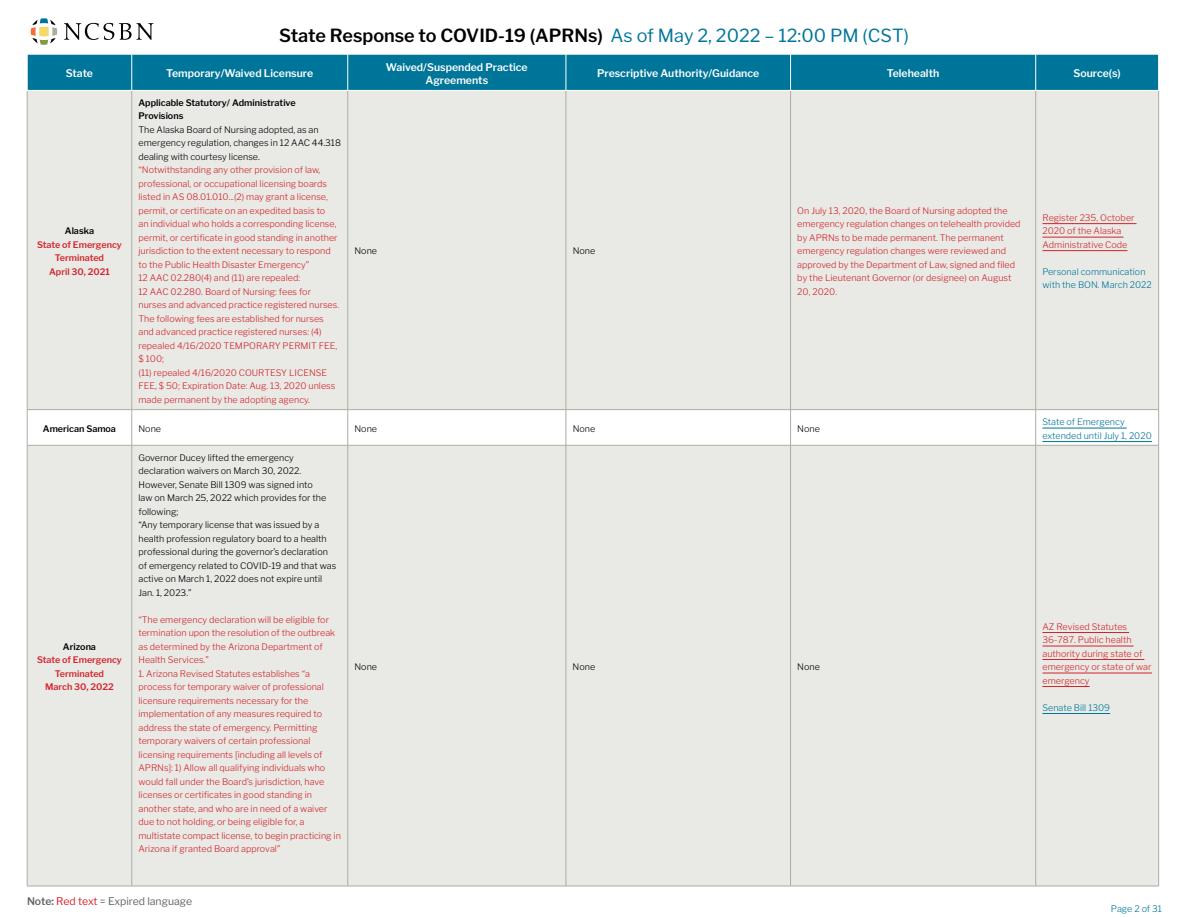
<style>
.page{position:relative;width:1188px;height:918px;background:#fff}
.page>*{position:absolute;margin:0;border:0;box-sizing:border-box;transform-origin:0 0}
.t1{font:600 18px "Libre Franklin";color:#000}
.t2{font:600 10.5px/12.6px "Libre Franklin";color:#fff;text-align:center}
.t3{font:10.5px "Libre Franklin";color:#636466}
.t4{font:300 9px/13.5px "Libre Franklin";color:#d2232a}
.t5{font:300 9px/13.5px "Libre Franklin";color:#000}
.t6{font:300 9px/13.5px "Libre Franklin";color:#00759a}
.t7{font:600 9px/13.5px "Libre Franklin";color:#d2232a;text-align:center}
.t8{font:600 9px/13.5px "Libre Franklin";color:#000}
.s1{font-weight:400;color:#00759a}
.s2{font-weight:600}
.s3{color:#d2232a}
</style>
<div class="page">
<svg style="left:31px;top:18px;width:26px;height:27px"></svg>
<svg style="left:64px;top:23px;width:90px;height:17px"></svg>
<div style="left:28px;top:55px;width:1130px;height:35px;background:#00759a"></div>
<div style="left:28px;top:91px;width:1130px;height:795px;background:#e9eae6"></div>
<svg style="left:28px;top:410px;width:1130px;height:35px"></svg>
<hr style="left:27px;top:91px;width:1px;height:318px;background:#a6afa2">
<hr style="left:132px;top:91px;width:1px;height:318px;background:#a6afa2">
<hr style="left:348px;top:91px;width:1px;height:318px;background:#a6afa2">
<hr style="left:566px;top:91px;width:1px;height:318px;background:#a6afa2">
<hr style="left:790px;top:91px;width:1px;height:318px;background:#a6afa2">
<hr style="left:1035px;top:91px;width:1px;height:318px;background:#a6afa2">
<hr style="left:1158px;top:91px;width:1px;height:318px;background:#a6afa2">
<hr style="left:27px;top:409px;width:105px;height:1px;background:#a6afa2">
<hr style="left:27px;top:410px;width:1px;height:35px;background:#a6afa2">
<hr style="left:132px;top:409px;width:216px;height:1px;background:#a6afa2">
<hr style="left:132px;top:410px;width:1px;height:35px;background:#a6afa2">
<hr style="left:348px;top:409px;width:218px;height:1px;background:#a6afa2">
<hr style="left:348px;top:410px;width:1px;height:35px;background:#a6afa2">
<hr style="left:566px;top:409px;width:225px;height:1px;background:#a6afa2">
<hr style="left:566px;top:410px;width:1px;height:35px;background:#a6afa2">
<hr style="left:791px;top:409px;width:245px;height:1px;background:#a6afa2">
<hr style="left:790px;top:410px;width:1px;height:35px;background:#a6afa2">
<hr style="left:1036px;top:409px;width:123px;height:1px;background:#a6afa2">
<hr style="left:1035px;top:410px;width:1px;height:35px;background:#a6afa2">
<hr style="left:1158px;top:410px;width:1px;height:35px;background:#a6afa2">
<hr style="left:27px;top:445px;width:105px;height:1px;background:#a6afa2">
<hr style="left:27px;top:446px;width:1px;height:440px;background:#a6afa2">
<hr style="left:132px;top:445px;width:216px;height:1px;background:#a6afa2">
<hr style="left:132px;top:446px;width:1px;height:440px;background:#a6afa2">
<hr style="left:348px;top:445px;width:218px;height:1px;background:#a6afa2">
<hr style="left:348px;top:446px;width:1px;height:440px;background:#a6afa2">
<hr style="left:566px;top:445px;width:225px;height:1px;background:#a6afa2">
<hr style="left:566px;top:446px;width:1px;height:440px;background:#a6afa2">
<hr style="left:791px;top:445px;width:245px;height:1px;background:#a6afa2">
<hr style="left:790px;top:446px;width:1px;height:440px;background:#a6afa2">
<hr style="left:1036px;top:445px;width:123px;height:1px;background:#a6afa2">
<hr style="left:1035px;top:446px;width:1px;height:440px;background:#a6afa2">
<hr style="left:1158px;top:446px;width:1px;height:440px;background:#a6afa2">
<hr style="left:27px;top:886px;width:105px;height:1px;background:#a6afa2">
<hr style="left:132px;top:886px;width:216px;height:1px;background:#a6afa2">
<hr style="left:348px;top:886px;width:218px;height:1px;background:#a6afa2">
<hr style="left:1036px;top:886px;width:123px;height:1px;background:#a6afa2">
<hr style="left:132px;top:54px;width:1px;height:36px;background:#fff">
<hr style="left:348px;top:54px;width:1px;height:36px;background:#fff">
<hr style="left:566px;top:54px;width:1px;height:36px;background:#fff">
<hr style="left:790px;top:54px;width:1px;height:36px;background:#fff">
<hr style="left:1035px;top:54px;width:1px;height:36px;background:#fff">
<hr style="left:566px;top:886px;width:225px;height:1px;background:#a6afa2">
<hr style="left:791px;top:886px;width:245px;height:1px;background:#a6afa2">
<hr style="left:1042px;top:223px;width:95px;height:1px;background:#d2232a">
<hr style="left:1042px;top:237px;width:81px;height:1px;background:#d2232a">
<hr style="left:1042px;top:250px;width:85px;height:1px;background:#d2232a">
<hr style="left:1042px;top:428px;width:85px;height:1px;background:#00759a">
<hr style="left:1042px;top:441px;width:110px;height:1px;background:#00759a">
<hr style="left:1042px;top:632px;width:87px;height:1px;background:#d2232a">
<hr style="left:1042px;top:646px;width:92px;height:1px;background:#d2232a">
<hr style="left:1042px;top:659px;width:102px;height:1px;background:#d2232a">
<hr style="left:1042px;top:673px;width:110px;height:1px;background:#d2232a">
<hr style="left:1042px;top:686px;width:48px;height:1px;background:#d2232a">
<hr style="left:1042px;top:713px;width:68px;height:1px;background:#00759a">
<h1 class="t1" style="left:279px;top:24px;width:631px">State Response to COVID-19 (APRNs) <span class="s1">As of May 2, 2022 – 12:00 PM (CST)</span></h1>
<p class="t2" style="left:66px;top:67px;width:29px">State</p>
<p class="t2" style="left:166px;top:67px;width:148px">Temporary/Waived Licensure</p>
<p class="t2" style="left:386px;top:61px;width:143px">Waived/Suspended Practice<br>Agreements</p>
<p class="t2" style="left:597px;top:67px;width:164px">Prescriptive Authority/Guidance</p>
<p class="t2" style="left:887px;top:67px;width:54px">Telehealth</p>
<p class="t2" style="left:1073px;top:67px;width:49px">Source(s)</p>
<p class="t8" style="left:65px;top:224px;width:31px">Alaska</p>
<p class="t7" style="left:37px;top:238px;width:86px">State of Emergency<br>Terminated<br>April 30, 2021</p>
<p class="t8" style="left:139px;top:96px;width:159px">Applicable Statutory/ Administrative<br>Provisions</p>
<p class="t5" style="left:139px;top:123px;width:204px">The Alaska Board of Nursing adopted, as an emergency regulation, changes in 12 AAC 44.318 dealing with courtesy license.</p>
<p class="t4" style="left:139px;top:163px;width:202px">“Notwithstanding any other provision of law, professional, or occupational licensing boards listed in AS 08.01.010...(2) may grant a license, permit, or certificate on an expedited basis to<br>an individual who holds a corresponding license, permit, or certificate in good standing in another jurisdiction to the extent necessary to respond to the Public Health Disaster Emergency”<br>12 AAC 02.280(4) and (11) are repealed:<br>12 AAC 02.280. Board of Nursing: fees for nurses and advanced practice registered nurses.<br>The following fees are established for nurses and advanced practice registered nurses: (4) repealed 4/16/2020 TEMPORARY PERMIT FEE, $ 100;<br>(11) repealed 4/16/2020 COURTESY LICENSE FEE, $ 50; Expiration Date: Aug. 13, 2020 unless made permanent by the adopting agency.</p>
<p class="t5" style="left:355px;top:244px;width:24px">None</p>
<p class="t5" style="left:573px;top:244px;width:24px">None</p>
<p class="t4" style="left:797px;top:204px;width:225px">On July 13, 2020, the Board of Nursing adopted the emergency regulation changes on telehealth provided by APRNs to be made permanent. The permanent emergency regulation changes were reviewed and approved by the Department of Law, signed and filed by the Lieutenant Governor (or designee) on August 20, 2020.</p>
<p class="t4" style="left:1042px;top:211px;width:94px">Register 235, October<br>2020 of the Alaska<br>Administrative Code</p>
<p class="t6" style="left:1042px;top:265px;width:111px">Personal communication with the BON. March 2022</p>
<p class="t8" style="left:43px;top:422px;width:75px">American Samoa</p>
<p class="t5" style="left:139px;top:422px;width:24px">None</p>
<p class="t5" style="left:355px;top:422px;width:24px">None</p>
<p class="t5" style="left:573px;top:422px;width:24px">None</p>
<p class="t5" style="left:797px;top:422px;width:24px">None</p>
<p class="t6" style="left:1042px;top:415px;width:111px">State of Emergency extended until July 1, 2020</p>
<p class="t8" style="left:63px;top:640px;width:35px">Arizona</p>
<p class="t7" style="left:37px;top:653px;width:86px">State of Emergency<br>Terminated<br>March 30, 2022</p>
<p class="t5" style="left:139px;top:451px;width:199px">Governor Ducey lifted the emergency declaration waivers on March 30, 2022.<br>However, Senate Bill 1309 was signed into<br>law on March 25, 2022 which provides for the following;<br>“Any temporary license that was issued by a health profession regulatory board to a health professional during the governor’s declaration of emergency related to COVID-19 and that was active on March 1, 2022 does not expire until Jan. 1, 2023.”</p>
<p class="t4" style="left:139px;top:613px;width:198px">“The emergency declaration will be eligible for termination upon the resolution of the outbreak as determined by the Arizona Department of Health Services.”</p>
<p class="t4" style="left:139px;top:667px;width:204px">1. Arizona Revised Statutes establishes “a process for temporary waiver of professional licensure requirements necessary for the implementation of any measures required to address the state of emergency. Permitting temporary waivers of certain professional licensing requirements [including all levels of APRNs]: 1) Allow all qualifying individuals who would fall under the Board’s jurisdiction, have licenses or certificates in good standing in another state, and who are in need of a waiver due to not holding, or being eligible for, a multistate compact license, to begin practicing in Arizona if granted Board approval”</p>
<p class="t5" style="left:355px;top:660px;width:24px">None</p>
<p class="t5" style="left:573px;top:660px;width:24px">None</p>
<p class="t5" style="left:797px;top:660px;width:24px">None</p>
<p class="t3" style="left:27px;top:895px;width:167px"><span class="s2">Note:</span> <span class="s3">Red text</span> = Expired language</p>
<p class="t4" style="left:1042px;top:619px;width:111px">AZ Revised Statutes<br>36-787. Public health authority during state of emergency or state of war emergency</p>
<p class="t6" style="left:1042px;top:700px;width:69px">Senate Bill 1309</p>
<p class="t6" style="left:1111px;top:901px;width:53px">Page 2 of 31</p>
</div>
